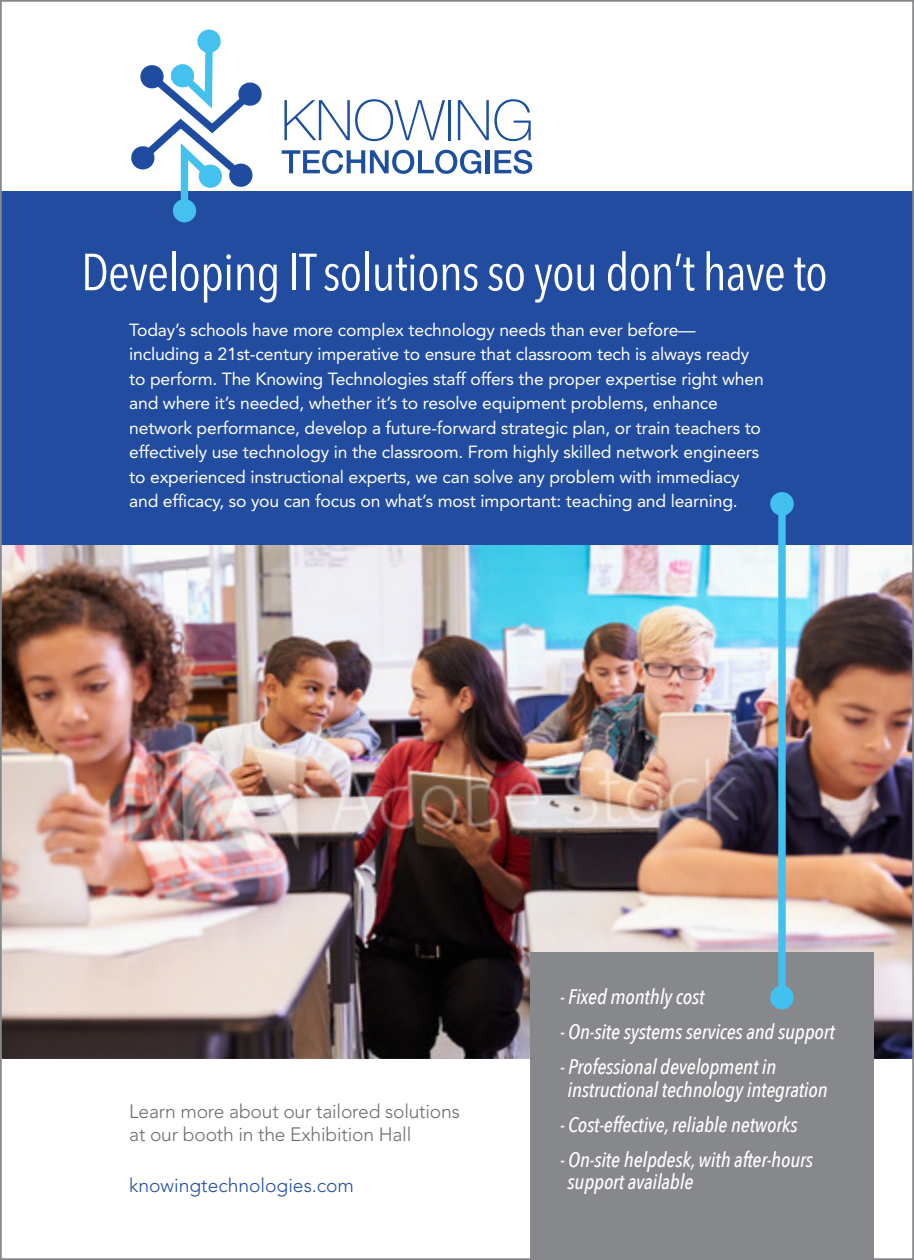
<style>
.page{position:relative;width:914px;height:1260px;background:#fff}
.page>*{position:absolute;margin:0;border:0;box-sizing:border-box;transform-origin:0 0}
.t1{font:51.62px "Avenir Next Condensed";letter-spacing:-.02em;color:#fff}
.t2{font:italic 500 21px "Avenir Next Condensed";letter-spacing:-.01em;color:#fff}
.t3{font:300 19.25px/23.1px "Avenir";letter-spacing:-.01em;color:#6c6d70}
.t4{font:300 19.25px "Avenir";color:#214ca0}
.t5{font:17.5px/24.5px "Avenir";letter-spacing:-.01em;color:#fff}
</style>
<div class="page">
<img style="left:3px;top:544px;width:908px;height:515px">
<div style="left:0;top:191px;width:914px;height:353px;background:#214ca0"></div>
<div style="left:197px;top:30px;width:24px;height:23px;background:#44c1ef;border-radius:50%"></div>
<div style="left:173px;top:199px;width:23px;height:23px;background:#44c1ef;border-radius:50%"></div>
<svg style="left:131px;top:42px;width:131px;height:167px"></svg>
<svg style="left:284px;top:99px;width:161px;height:42px"></svg>
<hr style="left:448px;top:100px;width:3px;height:40px;background:#1c4f9f">
<svg style="left:458px;top:99px;width:72px;height:42px"></svg>
<svg style="left:282px;top:150px;width:199px;height:24px"></svg>
<hr style="left:485px;top:150px;width:4px;height:23px;background:#1c4f9f">
<svg style="left:494px;top:150px;width:38px;height:24px"></svg>
<div style="left:530px;top:953px;width:343px;height:307px;background:#86888b"></div>
<div style="left:778px;top:509px;width:7px;height:492px;background:#42c0ef"></div>
<div style="left:770px;top:986px;width:23px;height:23px;background:#42c0ef;border-radius:50%"></div>
<div style="left:770px;top:492px;width:23px;height:24px;background:#42c0ef;border-radius:50%"></div>
<p class="t1" style="left:81px;top:228px;width:748px">Developing IT solutions so you don’t have to</p>
<p class="t5" style="left:129px;top:318px;width:636px">Today’s schools have more complex technology needs than ever before— including a 21st-century imperative to ensure that classroom tech is always ready to perform. The Knowing Technologies staff offers the proper expertise right when and where it’s needed, whether it’s to resolve equipment problems, enhance network performance, develop a future-forward strategic plan, or train teachers to effectively use technology in the classroom. From highly skilled network engineers to experienced instructional experts, we can solve any problem with immediacy and efficacy, so you can focus on what’s most important: teaching and learning.</p>
<p class="t3" style="left:129px;top:1100px;width:332px">Learn more about our tailored solutions at our booth in the Exhibition Hall</p>
<p class="t4" style="left:129px;top:1174px;width:226px">knowingtechnologies.com</p>
<p class="t2" style="left:560px;top:984px;width:146px">- Fixed monthly cost</p>
<p class="t2" style="left:560px;top:1019px;width:276px">- On-site systems services and support</p>
<p class="t2" style="left:560px;top:1054px;width:218px">- Professional development in</p>
<p class="t2" style="left:567px;top:1077px;width:262px">instructional technology integration</p>
<p class="t2" style="left:560px;top:1112px;width:239px">- Cost-effective, reliable networks</p>
<p class="t2" style="left:560px;top:1147px;width:254px">- On-site helpdesk, with after-hours</p>
<p class="t2" style="left:567px;top:1169px;width:127px">support available</p>
</div>
